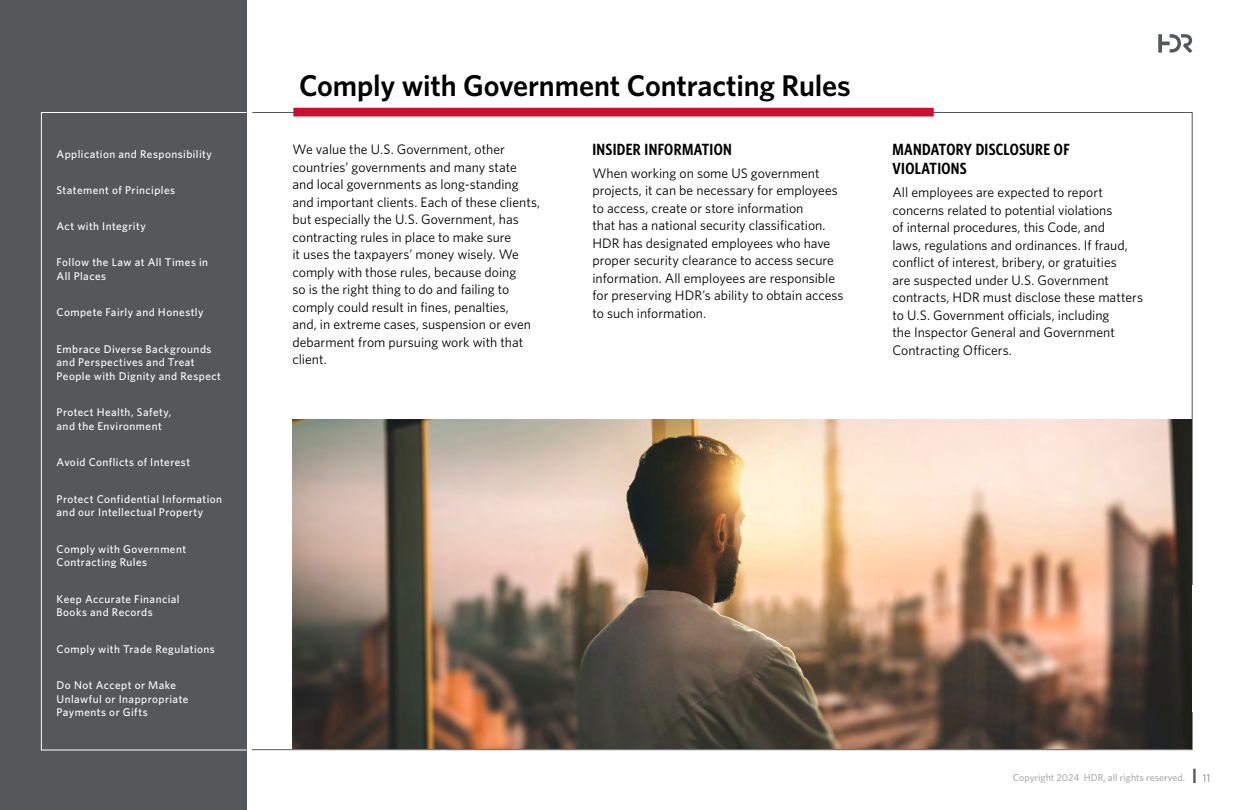
<style>
.page{position:relative;width:1260px;height:810px;background:#fff}
.page>*{position:absolute;margin:0;border:0;box-sizing:border-box;transform-origin:0 0}
.t1{font:600 30px "Whitney";letter-spacing:-.005em;color:#000}
.t2{font:600 16.25px/18.8px "Whitney Condensed";letter-spacing:.02em;color:#000}
.t3{font:13.75px/17.5px "Whitney";color:#000}
.t4{font:500 11.25px/13.8px "Whitney";letter-spacing:.04em;color:#fff}
.t5{font:500 10px "Whitney";color:#aaacac}
.s1{font-weight:700;font-size:20.62px;color:#54585a}
.s2{font-weight:300;font-size:11.25px;color:#54585a}
</style>
<div class="page">
<svg style="left:252px;top:712px;width:941px;height:38px"></svg>
<svg style="left:252px;top:112px;width:941px;height:474px"></svg>
<svg style="left:1158px;top:34px;width:35px;height:19px"></svg>
<div style="left:0;top:0;width:247px;height:810px;background:#54585a"></div>
<div style="left:41px;top:112px;width:206px;height:638px;border:1px solid #fff"></div>
<div style="left:293px;top:108px;width:641px;height:8px;background:#c8102e"></div>
<img style="left:292px;top:420px;width:899px;height:329px">
<p class="t4" style="left:57px;top:147px;width:157px">Application and Responsibility</p>
<p class="t4" style="left:57px;top:183px;width:120px">Statement of Principles</p>
<p class="t4" style="left:57px;top:219px;width:91px">Act with Integrity</p>
<p class="t4" style="left:57px;top:255px;width:153px">Follow the Law at All Times in<br>All Places</p>
<p class="t4" style="left:57px;top:305px;width:148px">Compete Fairly and Honestly</p>
<p class="t4" style="left:57px;top:342px;width:166px">Embrace Diverse Backgrounds and Perspectives and Treat<br>People with Dignity and Respect</p>
<p class="t4" style="left:57px;top:405px;width:116px">Protect Health, Safety, and the Environment</p>
<p class="t4" style="left:57px;top:455px;width:135px">Avoid Conflicts of Interest</p>
<p class="t4" style="left:57px;top:492px;width:167px">Protect Confidential Information and our Intellectual Property</p>
<p class="t4" style="left:57px;top:542px;width:131px">Comply with Government<br>Contracting Rules</p>
<p class="t4" style="left:57px;top:592px;width:125px">Keep Accurate Financial<br>Books and Records</p>
<p class="t4" style="left:57px;top:642px;width:160px">Comply with Trade Regulations</p>
<p class="t4" style="left:57px;top:678px;width:133px">Do Not Accept or Make<br>Unlawful or Inappropriate<br>Payments or Gifts</p>
<h1 class="t1" style="left:299px;top:66px;width:553px">Comply with Government Contracting Rules</h1>
<p class="t3" style="left:292px;top:140px;width:249px">We value the U.S. Government, other countries’ governments and many state and local governments as long-standing and important clients. Each of these clients, but especially the U.S. Government, has contracting rules in place to make sure<br>it uses the taxpayers’ money wisely. We comply with those rules, because doing<br>so is the right thing to do and failing to comply could result in fines, penalties,<br>and, in extreme cases, suspension or even debarment from pursuing work with that client.</p>
<p class="t2" style="left:592px;top:139px;width:141px">INSIDER INFORMATION</p>
<p class="t3" style="left:592px;top:164px;width:253px">When working on some US government projects, it can be necessary for employees to access, create or store information<br>that has a national security classification.<br>HDR has designated employees who have proper security clearance to access secure information. All employees are responsible for preserving HDR’s ability to obtain access to such information.</p>
<p class="t2" style="left:892px;top:140px;width:179px">MANDATORY DISCLOSURE OF<br>VIOLATIONS</p>
<p class="t3" style="left:892px;top:184px;width:252px">All employees are expected to report concerns related to potential violations<br>of internal procedures, this Code, and<br>laws, regulations and ordinances. If fraud, conflict of interest, bribery, or gratuities<br>are suspected under U.S. Government contracts, HDR must disclose these matters to U.S. Government officials, including<br>the Inspector General and Government Contracting Officers.</p>
<p class="t5" style="left:1013px;top:771px;width:199px">Copyright 2024 HDR, all rights reserved. <span class="s1">I</span> <span class="s2">11</span></p>
</div>
